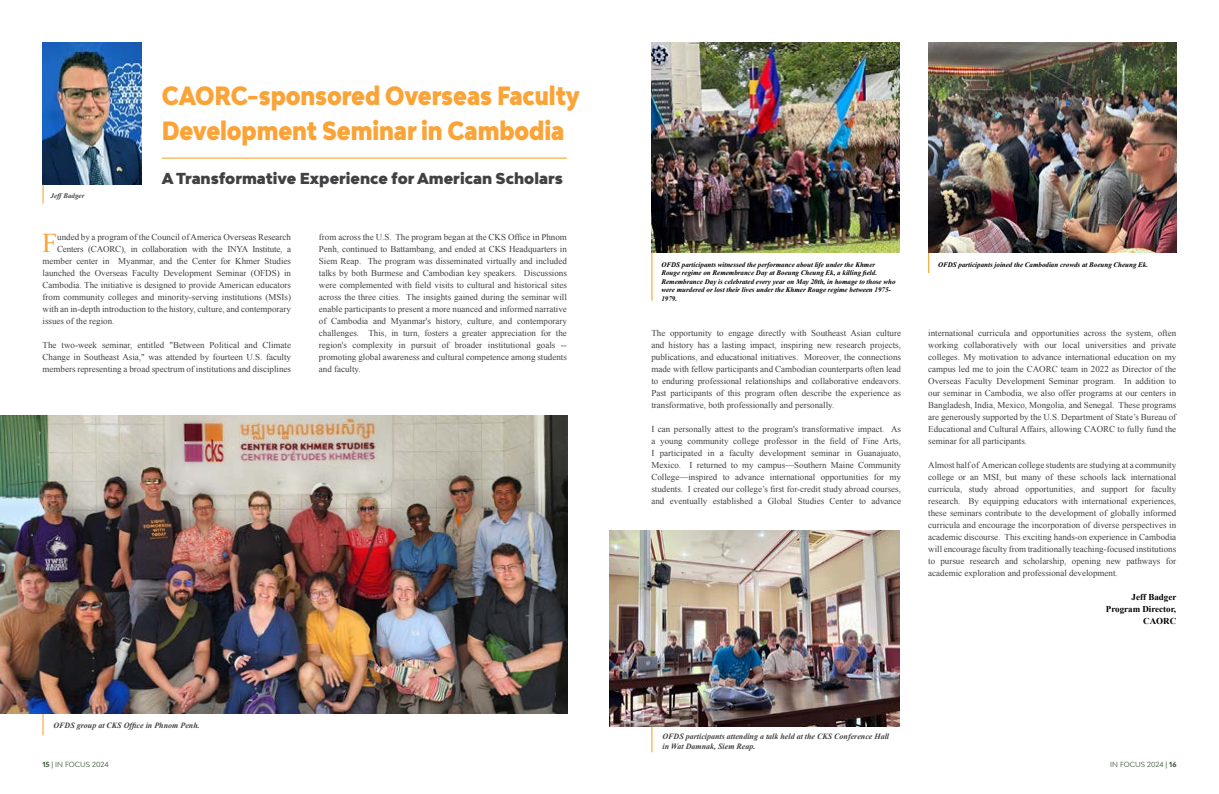
<style>
.page{position:relative;width:1219px;height:794px;background:#fff}
.page>*{position:absolute;margin:0;border:0;box-sizing:border-box;transform-origin:0 0}
.t1{font:27.1px "Times New Roman";color:#faa438}
.t2{font:900 25px/34.8px "Bw Modelica";letter-spacing:-.005em;color:#faa438;scale:.88 1}
.t3{font:900 15px "Bw Modelica";color:#414042}
.t4{font:9px/12px "Times New Roman";color:#414042;text-align:justify}
.t5{font:9px "Times New Roman";letter-spacing:-.02em;color:#414042}
.t6{font:700 9px/12px "Times New Roman";color:#000;text-align:right}
.t7{font:italic 700 8px/10px "Times New Roman";color:#414042}
.t8{font:italic 700 7px/8.4px "Times New Roman";color:#000}
.t9{font:7px "Bw Modelica";letter-spacing:.005em;color:#375532}
.t10{font:italic 700 7px "Times New Roman";color:#414042}
.s1{font-weight:700}
</style>
<div class="page">
<hr style="left:43px;top:701px;width:1px;height:34px;background:#f99b1f">
<img style="left:43px;top:43px;width:99px;height:142px">
<hr style="left:162px;top:158px;width:405px;height:1px;background:#f99b1f">
<svg style="left:43px;top:185px;width:1px;height:19px"></svg>
<img style="left:0;top:415px;width:567px;height:298px">
<hr style="left:651px;top:705px;width:1px;height:47px;background:#f99b1f">
<svg style="left:928px;top:252px;width:1px;height:21px"></svg>
<img style="left:928px;top:43px;width:248px;height:209px">
<hr style="left:651px;top:252px;width:1px;height:48px;background:#f99b1f">
<img style="left:651px;top:43px;width:248px;height:209px">
<img style="left:609px;top:530px;width:291px;height:196px">
<p class="t10" style="left:50px;top:191px;width:35px">Jeff Badger</p>
<h2 class="t2" style="left:162px;top:77px;width:477px">CAORC-sponsored Overseas Faculty<br>Development Seminar in Cambodia</h2>
<h3 class="t3" style="left:162px;top:168px;width:403px">A Transformative Experience for American Scholars</h3>
<h1 class="t1" style="left:42px;top:225px;width:17px">F</h1>
<p class="t4" style="left:57px;top:231px;width:235px">unded by a program of the Council of America Overseas Research</p>
<p class="t5" style="left:57px;top:243px;width:235px">Centers (CAORC), in collaboration with the INYA Institute, a</p>
<p class="t4" style="left:43px;top:255px;width:250px">member center in Myanmar, and the Center for Khmer Studies</p>
<p class="t4" style="left:43px;top:267px;width:250px">launched the Overseas Faculty Development Seminar (OFDS) in</p>
<p class="t4" style="left:43px;top:279px;width:250px">Cambodia. The initiative is designed to provide American educators</p>
<p class="t4" style="left:43px;top:291px;width:250px">from community colleges and minority-serving institutions (MSIs)</p>
<p class="t4" style="left:43px;top:303px;width:250px">with an in-depth introduction to the history, culture, and contemporary</p>
<p class="t4" style="left:43px;top:315px;width:73px">issues of the region.</p>
<p class="t4" style="left:43px;top:339px;width:250px">The two-week seminar, entitled "Between Political and Climate Change in Southeast Asia," was attended by fourteen U.S. faculty members representing a broad spectrum of institutions and disciplines</p>
<p class="t4" style="left:319px;top:231px;width:250px">from across the U.S. The program began at the CKS Office in Phnom Penh, continued to Battambang, and ended at CKS Headquarters in Siem Reap. The program was disseminated virtually and included talks by both Burmese and Cambodian key speakers. Discussions were complemented with field visits to cultural and historical sites across the three cities. The insights gained during the seminar will enable participants to present a more nuanced and informed narrative of Cambodia and Myanmar's history, culture, and contemporary challenges. This, in turn, fosters a greater appreciation for the region's complexity in pursuit of broader institutional goals -- promoting global awareness and cultural competence among students and faculty.</p>
<p class="t7" style="left:54px;top:719px;width:148px">OFDS group at CKS Office in Phnom Penh.</p>
<p class="t8" style="left:661px;top:260px;width:215px">OFDS participants witnessed the performance about life under the Khmer</p>
<p class="t8" style="left:938px;top:260px;width:212px">OFDS participants joined the Cambodian crowds at Boeung Cheung Ek.</p>
<p class="t8" style="left:661px;top:269px;width:236px">Rouge regime on Remembrance Day at Boeung Cheung Ek, a killing field.<br>Remembrance Day is celebrated every year on May 20th, in homage to those who were murdered or lost their lives under the Khmer Rouge regime between 1975- 1979.</p>
<p class="t4" style="left:928px;top:327px;width:250px">international curricula and opportunities across the system, often working collaboratively with our local universities and private colleges. My motivation to advance international education on my campus led me to join the CAORC team in 2022 as Director of the Overseas Faculty Development Seminar program. In addition to our seminar in Cambodia, we also offer programs at our centers in Bangladesh, India, Mexico, Mongolia, and Senegal. These programs are generously supported by the U.S. Department of State’s Bureau of Educational and Cultural Affairs, allowing CAORC to fully fund the seminar for all participants.</p>
<p class="t4" style="left:928px;top:459px;width:250px">Almost half of American college students are studying at a community college or an MSI, but many of these schools lack international curricula, study abroad opportunities, and support for faculty research. By equipping educators with international experiences, these seminars contribute to the development of globally informed curricula and encourage the incorporation of diverse perspectives in academic discourse. This exciting hands-on experience in Cambodia will encourage faculty from traditionally teaching-focused institutions to pursue research and scholarship, opening new pathways for academic exploration and professional development.</p>
<p class="t6" style="left:1106px;top:591px;width:72px">Jeff Badger<br>Program Director,<br>CAORC</p>
<p class="t4" style="left:651px;top:327px;width:251px">The opportunity to engage directly with Southeast Asian culture and history has a lasting impact, inspiring new research projects, publications, and educational initiatives. Moreover, the connections made with fellow participants and Cambodian counterparts often lead to enduring professional relationships and collaborative endeavors.<br>Past participants of this program often describe the experience as transformative, both professionally and personally.</p>
<p class="t4" style="left:651px;top:423px;width:251px">I can personally attest to the program's transformative impact. As a young community college professor in the field of Fine Arts, I participated in a faculty development seminar in Guanajuato, Mexico. I returned to my campus—Southern Maine Community College—inspired to advance international opportunities for my students. I created our college’s first for-credit study abroad courses, and eventually established a Global Studies Center to advance</p>
<p class="t7" style="left:662px;top:731px;width:228px">OFDS participants attending a talk held at the CKS Conference Hall in Wat Damnak, Siem Reap.</p>
<p class="t9" style="left:43px;top:760px;width:68px"><span class="s1">15</span> | IN FOCUS 2024</p>
<p class="t9" style="left:1110px;top:760px;width:68px">IN FOCUS 2024 | <span class="s1">16</span></p>
</div>
